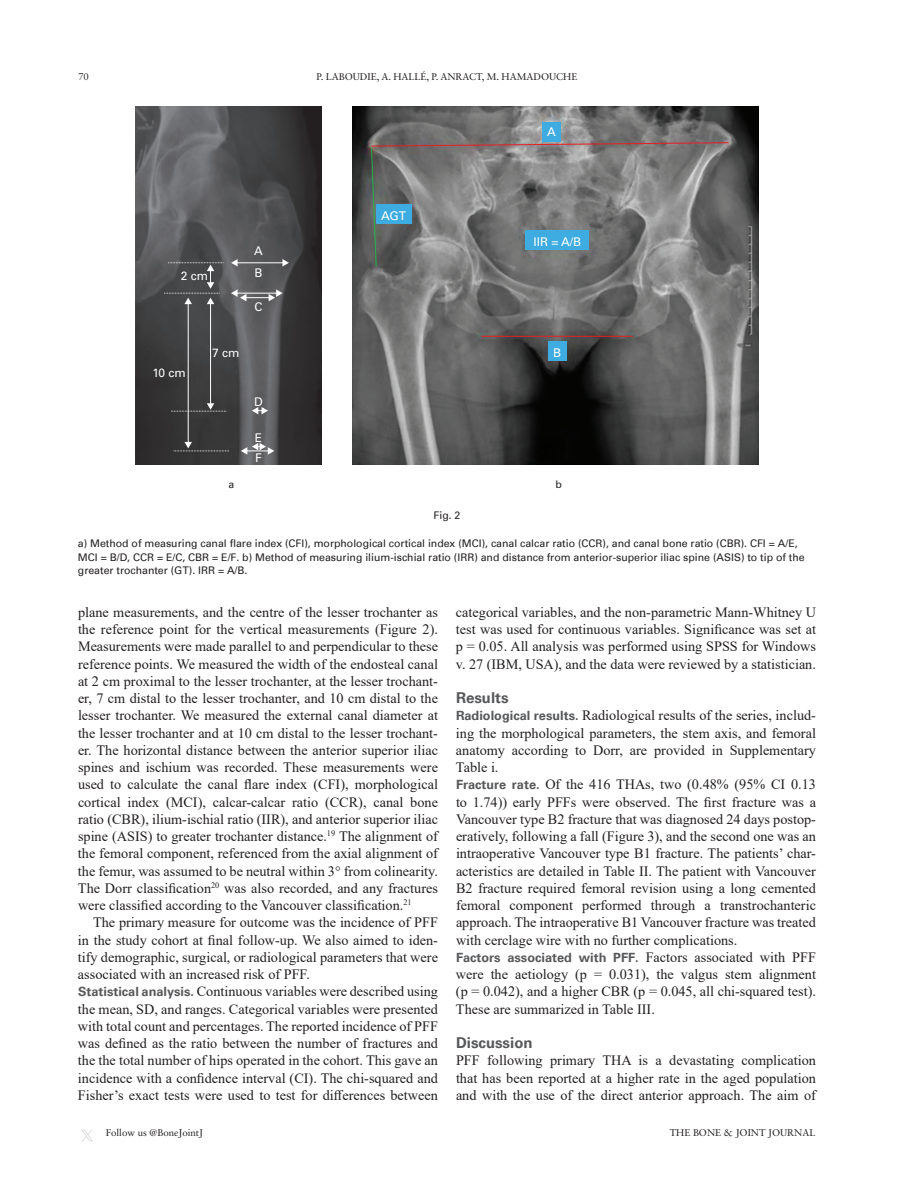
<style>
.page{position:relative;width:918px;height:1188px;background:#fff}
.page>*{position:absolute;margin:0;border:0;box-sizing:border-box;transform-origin:0 0}
.t1{font:700 15px "Univers";color:#57585a}
.t2{font:14.25px/17.2px "Times New Roman";color:#231f20;text-align:justify}
.t3{font:700 12.75px "Univers";color:#57585a}
.t4{font:12px/20.1px "Univers LT Std";color:#fff}
.t5{font:10.5px/13.5px "Univers";color:#231f20}
.t6{font:10.5px "Univers LT Std";color:#231f20}
.t7{font:9.75px "Sabon LT Std";color:#231f20}
.s1{font-family:"Univers";font-weight:700;font-size:12.75px;color:#57585a}
.s2{font-family:"Times New Roman";font-weight:400;font-size:14.25px;color:#231f20}
</style>
<div class="page">
<svg style="left:82px;top:1130px;width:11px;height:11px"></svg>
<img style="left:135px;top:107px;width:186px;height:357px">
<hr style="left:237px;top:262px;width:47px;height:1px;background:#fff">
<svg style="left:231px;top:259px;width:7px;height:8px"></svg>
<svg style="left:282px;top:259px;width:7px;height:8px"></svg>
<svg style="left:231px;top:289px;width:52px;height:12px"></svg>
<svg style="left:252px;top:407px;width:16px;height:7px"></svg>
<svg style="left:241px;top:443px;width:33px;height:12px"></svg>
<hr style="left:188px;top:303px;width:1px;height:140px;background:#fff">
<hr style="left:210px;top:303px;width:1px;height:101px;background:#fff">
<svg style="left:165px;top:262px;width:59px;height:42px;background:#545556"></svg>
<svg style="left:171px;top:403px;width:56px;height:9px"></svg>
<svg style="left:174px;top:442px;width:56px;height:10px"></svg>
<img style="left:353px;top:106px;width:406px;height:359px">
<svg style="left:371px;top:142px;width:358px;height:125px;background:#7d7c7c"></svg>
<hr style="left:481px;top:336px;width:152px;height:1px;background:#e91e24">
<div style="left:548px;top:341px;width:19px;height:20px;background:#3eace1"></div>
<div style="left:542px;top:123px;width:19px;height:19px;background:#3eace1"></div>
<div style="left:526px;top:231px;width:63px;height:19px;background:#3eace1"></div>
<div style="left:376px;top:204px;width:36px;height:19px;background:#3eace1"></div>
<p class="t7" style="left:78px;top:71px;width:12px">70</p>
<p class="t7" style="left:317px;top:70px;width:262px">P. LABOUDIE, A. HALLÉ, P. ANRACT, M. HAMADOUCHE</p>
<p class="t4" style="left:254px;top:240px;width:10px">A</p>
<p class="t4" style="left:181px;top:266px;width:29px">2 cm</p>
<p class="t4" style="left:254px;top:262px;width:10px">B</p>
<p class="t4" style="left:153px;top:362px;width:35px">10 cm</p>
<p class="t4" style="left:212px;top:343px;width:29px">7 cm</p>
<p class="t4" style="left:254px;top:297px;width:10px">C</p>
<p class="t4" style="left:254px;top:392px;width:10px">D</p>
<p class="t4" style="left:255px;top:428px;width:9px">E<br>F</p>
<p class="t4" style="left:381px;top:206px;width:27px">AGT</p>
<p class="t4" style="left:547px;top:122px;width:10px">A</p>
<p class="t4" style="left:533px;top:231px;width:49px">IIR = A/B</p>
<p class="t4" style="left:553px;top:343px;width:10px">B</p>
<p class="t6" style="left:228px;top:478px;width:7px">a</p>
<p class="t6" style="left:556px;top:478px;width:8px">b</p>
<p class="t5" style="left:434px;top:509px;width:28px">Fig. 2</p>
<p class="t5" style="left:78px;top:537px;width:728px">a) Method of measuring canal flare index (CFI), morphological cortical index (MCI), canal calcar ratio (CCR), and canal bone ratio (CBR). CFI = A/E,<br>MCI = B/D, CCR = E/C, CBR = E/F. b) Method of measuring ilium-ischial ratio (IRR) and distance from anterior-superior iliac spine (ASIS) to tip of the greater trochanter (GT). IRR = A/B.</p>
<p class="t2" style="left:78px;top:603px;width:362px">plane measurements, and the centre of the lesser trochanter as the reference point for the vertical measurements (Figure 2).<br>Measurements were made parallel to and perpendicular to these reference points. We measured the width of the endosteal canal at 2 cm proximal to the lesser trochanter, at the lesser trochant&shy;er, 7 cm distal to the lesser trochanter, and 10 cm distal to the lesser trochanter. We measured the external canal diameter at the lesser trochanter and at 10 cm distal to the lesser trochant&shy;er. The horizontal distance between the anterior superior iliac spines and ischium was recorded. These measurements were used to calculate the canal flare index (CFI), morphological cortical index (MCI), calcar-calcar ratio (CCR), canal bone ratio (CBR), ilium-ischial ratio (IIR), and anterior superior iliac spine (ASIS) to greater trochanter distance.<sup>19</sup> The alignment of the femoral component, referenced from the axial alignment of the femur, was assumed to be neutral within 3° from colinearity.<br>The Dorr classification<sup>20</sup> was also recorded, and any fractures were classified according to the Vancouver classification.<sup>21</sup></p>
<p class="t2" style="left:78px;top:914px;width:362px;text-align:left;text-indent:15px">The primary measure for outcome was the incidence of PFF in the study cohort at final follow-up. We also aimed to iden&shy;tify demographic, surgical, or radiological parameters that were associated with an increased risk of PFF.<br><span class="s1">Statistical analysis.</span> Continuous variables were described using the mean, SD, and ranges. Categorical variables were presented with total count and percentages. The reported incidence of PFF was defined as the ratio between the number of fractures and the the total number of hips operated in the cohort. This gave an incidence with a confidence interval (CI). The chi-squared and Fisher’s exact tests were used to test for differences between</p>
<p class="t7" style="left:106px;top:1127px;width:99px">Follow us @BoneJointJ</p>
<p class="t2" style="left:456px;top:603px;width:362px">categorical variables, and the non-parametric Mann-Whitney U test was used for continuous variables. Significance was set at p = 0.05. All analysis was performed using SPSS for Windows v. 27 (IBM, USA), and the data were reviewed by a statistician.</p>
<p class="t1" style="left:456px;top:689px;width:54px">Results</p>
<p class="t2" style="left:456px;top:707px;width:362px;text-align:left"><span class="s1">Radiological results.</span> Radiological results of the series, includ&shy;ing the morphological parameters, the stem axis, and femoral anatomy according to Dorr, are provided in Supplementary Table i.<br><span class="s1">Fracture rate.</span> Of the 416 THAs, two (0.48% (95% CI 0.13 to 1.74)) early PFFs were observed. The first fracture was a Vancouver type B2 fracture that was diagnosed 24 days postop&shy;eratively, following a fall (Figure 3), and the second one was an intraoperative Vancouver type B1 fracture. The patients’ char&shy;acteristics are detailed in Table II. The patient with Vancouver B2 fracture required femoral revision using a long cemented femoral component performed through a transtrochanteric approach. The intraoperative B1 Vancouver fracture was treated with cerclage wire with no further complications.</p>
<p class="t3" style="left:456px;top:950px;width:361px">Factors associated with PFF. <span class="s2">Factors associated with PFF</span></p>
<p class="t2" style="left:456px;top:965px;width:362px">were the aetiology (p = 0.031), the valgus stem alignment (p = 0.042), and a higher CBR (p = 0.045, all chi-squared test).<br>These are summarized in Table III.</p>
<p class="t1" style="left:456px;top:1034px;width:78px">Discussion</p>
<p class="t2" style="left:456px;top:1052px;width:362px">PFF following primary THA is a devastating complication that has been reported at a higher rate in the aged population and with the use of the direct anterior approach. The aim of</p>
<p class="t7" style="left:670px;top:1127px;width:147px">THE BONE &amp; JOINT JOURNAL</p>
</div>
